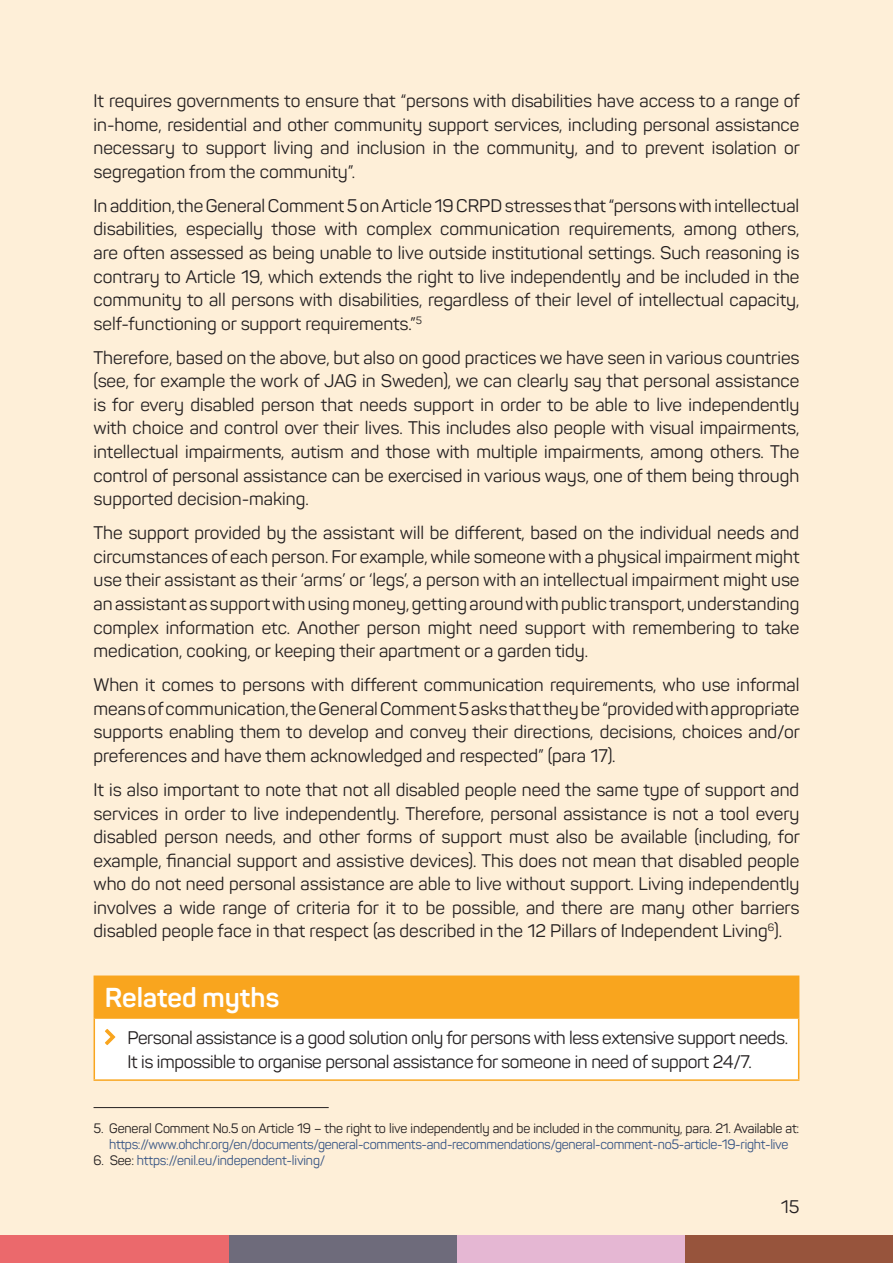
<style>
.page{position:relative;width:893px;height:1263px;background:#fff}
.page>*{position:absolute;margin:0;border:0;box-sizing:border-box;transform-origin:0 0}
.t1{font:700 27px "Panton";color:#fff}
.t2{font:18px/23.5px "Panton";color:#231f20;text-align:justify}
.t3{font:18px/24px "Panton";letter-spacing:-.02em;color:#231f20}
.t4{font:13.5px/16.2px "Panton";letter-spacing:-.015em;color:#365484;text-align:center}
.s1{color:#231f20}
</style>
<div class="page">
<div style="left:0;top:0;width:893px;height:1250px;background:#feefd8"></div>
<hr style="left:94px;top:1107px;width:235px;height:1px;background:#231f20">
<div style="left:94px;top:976px;width:705px;height:42px;background:#f9a51e"></div>
<div style="left:94px;top:1018px;width:705px;height:62px;background:#fff"></div>
<hr style="left:94px;top:1017px;width:705px;height:2px;background:#f9a51e">
<hr style="left:94px;top:975px;width:705px;height:2px;background:#f9a51e">
<hr style="left:94px;top:1019px;width:1px;height:60px;background:#f9a51e">
<hr style="left:798px;top:1019px;width:1px;height:60px;background:#f9a51e">
<hr style="left:94px;top:1079px;width:705px;height:2px;background:#f9a51e">
<svg style="left:105px;top:1029px;width:10px;height:16px"></svg>
<div style="left:228px;top:1235px;width:229px;height:28px;background:#6e6b7b"></div>
<div style="left:457px;top:1235px;width:229px;height:28px;background:#e5b7d3"></div>
<div style="left:686px;top:1235px;width:207px;height:28px;background:#97543c"></div>
<div style="left:0;top:1235px;width:229px;height:28px;background:#eb696c"></div>
<p class="t2" style="left:94px;top:89px;width:708px">It requires governments to ensure that “persons with disabilities have access to a range of in-home, residential and other community support services, including personal assistance necessary to support living and inclusion in the community, and to prevent isolation or segregation from the community”.</p>
<p class="t2" style="left:94px;top:194px;width:707px">In addition, the General Comment 5 on Article 19 CRPD stresses that “persons with intellectual disabilities, especially those with complex communication requirements, among others, are often assessed as being unable to live outside institutional settings. Such reasoning is contrary to Article 19, which extends the right to live independently and be included in the community to all persons with disabilities, regardless of their level of intellectual capacity, self-functioning or support requirements.”<sup>5</sup></p>
<p class="t2" style="left:94px;top:346px;width:707px">Therefore, based on the above, but also on good practices we have seen in various countries (see, for example the work of JAG in Sweden), we can clearly say that personal assistance is for every disabled person that needs support in order to be able to live independently with choice and control over their lives. This includes also people with visual impairments, intellectual impairments, autism and those with multiple impairments, among others. The control of personal assistance can be exercised in various ways, one of them being through supported decision-making.</p>
<p class="t2" style="left:94px;top:521px;width:707px">The support provided by the assistant will be different, based on the individual needs and circumstances of each person. For example, while someone with a physical impairment might use their assistant as their ‘arms’ or ‘legs’, a person with an intellectual impairment might use an assistant as support with using money, getting around with public transport, understanding complex information etc. Another person might need support with remembering to take medication, cooking, or keeping their apartment or a garden tidy.</p>
<p class="t2" style="left:94px;top:673px;width:708px">When it comes to persons with different communication requirements, who use informal means of communication, the General Comment 5 asks that they be “provided with appropriate supports enabling them to develop and convey their directions, decisions, choices and/or preferences and have them acknowledged and respected” (para 17).</p>
<p class="t2" style="left:94px;top:778px;width:708px">It is also important to note that not all disabled people need the same type of support and services in order to live independently. Therefore, personal assistance is not a tool every disabled person needs, and other forms of support must also be available (including, for example, financial support and assistive devices). This does not mean that disabled people who do not need personal assistance are able to live without support. Living independently involves a wide range of criteria for it to be possible, and there are many other barriers disabled people face in that respect (as described in the 12 Pillars of Independent Living<sup>6</sup>).</p>
<p class="t1" style="left:105px;top:981px;width:176px">Related myths</p>
<p class="t3" style="left:127px;top:1026px;width:662px">Personal assistance is a good solution only for persons with less extensive support needs.<br>It is impossible to organise personal assistance for someone in need of support 24/7.</p>
<p class="t4" style="left:94px;top:1120px;width:707px"><span class="s1">5. General Comment No.5 on Article 19 – the right to live independently and be included in the community, para. 21. Available at: </span>https://www.ohchr.org/en/documents/general-comments-and-recommendations/general-comment-no5-article-19-right-live</p>
<p class="t4" style="left:94px;top:1152px;width:233px"><span class="s1">6. See:</span> https://enil.eu/independent-living/</p>
<p class="t2" style="left:781px;top:1194px;width:20px">15</p>
</div>
